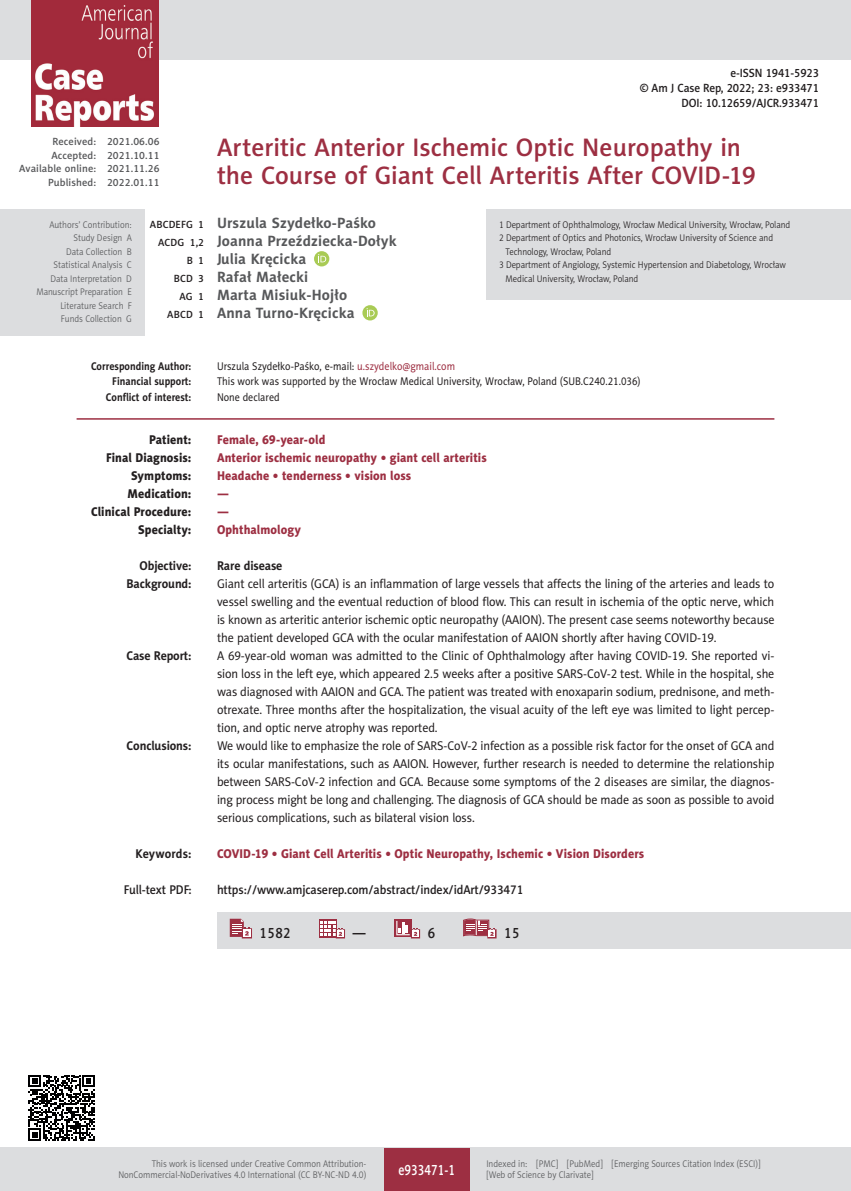
<style>
.page{position:relative;width:851px;height:1191px;background:#fff}
.page>*{position:absolute;margin:0;border:0;box-sizing:border-box;transform-origin:0 0}
.AJCR_Tytul{font:25.5px/28.5px "Naomi Sans EFN Medium";color:#9d2f42}
.AJCR_Autorzy{font:700 15px "Naomi Sans EFN";letter-spacing:.01em;color:#57585a}
.AJCR_e-PAGINA{font:15px "Naomi Sans EFN Medium";color:#fff;scale:.8 1}
.AJCR_dane{font:15px "Naomi Sans EFN Medium";letter-spacing:.03em;color:#231f20;scale:.9 1}
.AJCR_Summary_body{font:12.75px/18px "Naomi Sans EFN";letter-spacing:-.01em;color:#231f20;text-align:justify;scale:.95 1}
.AJCR_keywords{font:12.75px "Naomi Sans EFN Heavy";letter-spacing:.005em;color:#9d2f42;scale:.95 1}
.AJCR_keywords-2{font:12.75px "Naomi Sans EFN Heavy";letter-spacing:.005em;color:#231f20;scale:.95 1}
.AJCR_full_text_pdf{font:12.75px "Naomi Sans EFN Medium";letter-spacing:-.01em;color:#231f20;scale:.95 1}
.AJCR_Summary_body-2{font:700 12.75px "Naomi Sans EFN";letter-spacing:-.01em;color:#231f20;scale:.95 1}
.AJCR_keywords-3{font:700 12.75px "Naomi Sans EFN";letter-spacing:.005em;color:#231f20;scale:.95 1}
.AJCR_full_text_pdf-2{font:12px "Naomi Sans EFN Medium";letter-spacing:-.01em;color:#231f20;scale:.95 1}
.AJCR_Adres{font:11.25px "Naomi Sans EFN";color:#231f20;scale:.9 1}
.AJCR_Adres-2{font:700 11.25px "Naomi Sans EFN";color:#231f20;scale:.9 1}
.t1{font:10.5px "Naomi Sans EFN Medium";letter-spacing:.01em;color:#57585a}
.t2{font:9.75px/11.2px "Naomi Sans EFN Light";color:#57585a;scale:.9 1}
.AJCR_Afiliacja{font:9.75px/13.5px "Naomi Sans EFN Light";color:#231f20;scale:.9 1}
.s1{font-family:"Naomi Sans EFN Medium";font-weight:400;font-size:10.5px;color:#231f20}
.s2{color:#9d2f42}
</style>
<div class="page">
<div style="left:217px;top:912px;width:633px;height:36px;background:#dcdddf"></div>
<svg style="left:230px;top:918px;width:22px;height:20px"></svg>
<div style="left:319px;top:919px;width:17px;height:18px;background:#9d2f42"></div>
<svg style="left:320px;top:920px;width:25px;height:18px"></svg>
<div style="left:394px;top:919px;width:18px;height:18px;background:#9d2f42"></div>
<svg style="left:396px;top:921px;width:24px;height:17px"></svg>
<svg style="left:463px;top:918px;width:33px;height:20px"></svg>
<hr style="left:77px;top:418px;width:697px;height:2px;background:#9d2f42">
<svg style="left:314px;top:251px;width:15px;height:15px"></svg>
<svg style="left:318px;top:254px;width:8px;height:8px"></svg>
<svg style="left:362px;top:305px;width:15px;height:15px"></svg>
<svg style="left:366px;top:308px;width:8px;height:8px"></svg>
<div style="left:0;top:210px;width:145px;height:126px;background:#dcdddf"></div>
<div style="left:486px;top:210px;width:364px;height:90px;background:#dcdddf"></div>
<svg style="left:28px;top:1075px;width:67px;height:66px"></svg>
<div style="left:0;top:0;width:850px;height:60px;background:#dcdddf"></div>
<img style="left:32px;top:0;width:127px;height:127px">
<div style="left:0;top:1148px;width:850px;height:43px;background:#dcdddf"></div>
<div style="left:384px;top:1147px;width:85px;height:43px;background:#9d2f42"></div>
<p class="AJCR_full_text_pdf-2" style="left:730px;top:66px;width:95px">e-ISSN 1941-5923</p>
<p class="AJCR_full_text_pdf-2" style="left:639px;top:81px;width:190px">© Am J Case Rep, 2022; 23: e933471</p>
<p class="AJCR_full_text_pdf-2" style="left:681px;top:96px;width:146px">DOI: 10.12659/AJCR.933471</p>
<p class="AJCR_Tytul" style="left:217px;top:133px;width:540px">Arteritic Anterior Ischemic Optic Neuropathy in the Course of Giant Cell Arteritis After COVID-19</p>
<p class="AJCR_Autorzy" style="left:150px;top:214px;width:227px"><span class="s1">ABCDEFG 1</span> Urszula Szydełko-Paśko</p>
<p class="AJCR_Autorzy" style="left:158px;top:232px;width:240px"><span class="s1">ACDG 1,2</span> Joanna Przeździecka-Dołyk</p>
<p class="AJCR_Autorzy" style="left:187px;top:250px;width:121px"><span class="s1">B 1</span> Julia Kręcicka</p>
<p class="AJCR_Autorzy" style="left:174px;top:268px;width:136px"><span class="s1">BCD 3</span> Rafał Małecki</p>
<p class="AJCR_Autorzy" style="left:179px;top:286px;width:169px"><span class="s1">AG 1</span> Marta Misiuk-Hojło</p>
<p class="AJCR_Autorzy" style="left:167px;top:304px;width:189px"><span class="s1">ABCD 1</span> Anna Turno-Kręcicka</p>
<p class="t1" style="left:52px;top:136px;width:109px">Received: 2021.06.06</p>
<p class="t1" style="left:51px;top:149px;width:110px">Accepted: 2021.10.11</p>
<p class="t1" style="left:19px;top:163px;width:142px">Available online: 2021.11.26</p>
<p class="t1" style="left:48px;top:176px;width:113px">Published: 2022.01.11</p>
<p class="t2" style="left:49px;top:219px;width:93px">Authors’ Contribution:</p>
<p class="t2" style="left:74px;top:232px;width:66px">Study Design A</p>
<p class="t2" style="left:66px;top:246px;width:74px">Data Collection B</p>
<p class="t2" style="left:53px;top:259px;width:89px">Statistical Analysis C</p>
<p class="t2" style="left:51px;top:273px;width:92px">Data Interpretation D</p>
<p class="t2" style="left:36px;top:286px;width:107px">Manuscript Preparation E</p>
<p class="t2" style="left:60px;top:300px;width:81px">Literature Search F</p>
<p class="t2" style="left:61px;top:313px;width:80px">Funds Collection G</p>
<p class="AJCR_Afiliacja" style="left:499px;top:218px;width:325px">1 Department of Ophthalmology, Wrocław Medical University, Wrocław, Poland</p>
<p class="AJCR_Afiliacja" style="left:505px;top:231px;width:299px;text-indent:-6px">2 Department of Optics and Photonics, Wrocław University of Science and<br>Technology, Wrocław, Poland</p>
<p class="AJCR_Afiliacja" style="left:505px;top:258px;width:313px;text-indent:-6px">3 Department of Angiology, Systemic Hypertension and Diabetology, Wrocław<br>Medical University, Wrocław, Poland</p>
<p class="AJCR_Adres-2" style="left:91px;top:359px;width:113px">Corresponding Author:</p>
<p class="AJCR_Adres" style="left:217px;top:359px;width:266px">Urszula Szydełko-Paśko, e-mail: <span class="s2">u.szydelko@gmail.com</span></p>
<p class="AJCR_Adres-2" style="left:112px;top:375px;width:89px">Financial support:</p>
<p class="AJCR_Adres" style="left:217px;top:375px;width:472px">This work was supported by the Wrocław Medical University, Wrocław, Poland (SUB.C240.21.036)</p>
<p class="AJCR_Adres-2" style="left:106px;top:391px;width:97px">Conflict of interest:</p>
<p class="AJCR_Adres" style="left:217px;top:391px;width:71px">None declared</p>
<p class="AJCR_keywords-2" style="left:149px;top:432px;width:46px">Patient:</p>
<p class="AJCR_keywords" style="left:217px;top:432px;width:115px">Female, 69-year-old</p>
<p class="AJCR_keywords-2" style="left:106px;top:450px;width:91px">Final Diagnosis:</p>
<p class="AJCR_keywords" style="left:217px;top:450px;width:285px">Anterior ischemic neuropathy • giant cell arteritis</p>
<p class="AJCR_keywords-2" style="left:131px;top:468px;width:65px">Symptoms:</p>
<p class="AJCR_keywords" style="left:217px;top:468px;width:206px">Headache • tenderness • vision loss</p>
<p class="AJCR_keywords-2" style="left:128px;top:486px;width:69px">Medication:</p>
<p class="AJCR_keywords" style="left:217px;top:486px;width:14px">—</p>
<p class="AJCR_keywords-2" style="left:91px;top:504px;width:107px">Clinical Procedure:</p>
<p class="AJCR_keywords" style="left:217px;top:504px;width:14px">—</p>
<p class="AJCR_keywords-2" style="left:138px;top:522px;width:58px">Specialty:</p>
<p class="AJCR_keywords" style="left:217px;top:522px;width:90px">Ophthalmology</p>
<p class="AJCR_Summary_body-2" style="left:139px;top:558px;width:56px">Objective:</p>
<p class="AJCR_Summary_body-2" style="left:217px;top:558px;width:70px">Rare disease</p>
<p class="AJCR_Summary_body-2" style="left:126px;top:576px;width:70px">Background:</p>
<p class="AJCR_Summary_body" style="left:217px;top:575px;width:588px">Giant cell arteritis (GCA) is an inflammation of large vessels that affects the lining of the arteries and leads to vessel swelling and the eventual reduction of blood flow. This can result in ischemia of the optic nerve, which is known as arteritic anterior ischemic optic neuropathy (AAION). The present case seems noteworthy because the patient developed GCA with the ocular manifestation of AAION shortly after having COVID-19.</p>
<p class="AJCR_Summary_body-2" style="left:126px;top:648px;width:70px">Case Report:</p>
<p class="AJCR_Summary_body" style="left:217px;top:647px;width:588px">A 69-year-old woman was admitted to the Clinic of Ophthalmology after having COVID-19. She reported vi&shy;sion loss in the left eye, which appeared 2.5 weeks after a positive SARS-CoV-2 test. While in the hospital, she was diagnosed with AAION and GCA. The patient was treated with enoxaparin sodium, prednisone, and meth&shy;otrexate. Three months after the hospitalization, the visual acuity of the left eye was limited to light percep&shy;tion, and optic nerve atrophy was reported.</p>
<p class="AJCR_Summary_body-2" style="left:127px;top:738px;width:70px">Conclusions:</p>
<p class="AJCR_Summary_body" style="left:217px;top:737px;width:588px">We would like to emphasize the role of SARS-CoV-2 infection as a possible risk factor for the onset of GCA and its ocular manifestations, such as AAION. However, further research is needed to determine the relationship between SARS-CoV-2 infection and GCA. Because some symptoms of the 2 diseases are similar, the diagnos&shy;ing process might be long and challenging. The diagnosis of GCA should be made as soon as possible to avoid serious complications, such as bilateral vision loss.</p>
<p class="AJCR_keywords-3" style="left:135px;top:846px;width:60px">Keywords:</p>
<p class="AJCR_keywords" style="left:217px;top:846px;width:451px">COVID-19 • Giant Cell Arteritis • Optic Neuropathy, Ischemic • Vision Disorders</p>
<p class="AJCR_full_text_pdf" style="left:124px;top:882px;width:73px">Full-text PDF:</p>
<p class="AJCR_full_text_pdf" style="left:217px;top:882px;width:324px">https://www.amjcaserep.com/abstract/index/idArt/933471</p>
<p class="AJCR_dane" style="left:259px;top:924px;width:36px">1582</p>
<p class="AJCR_dane" style="left:352px;top:924px;width:16px">—</p>
<p class="AJCR_dane" style="left:427px;top:924px;width:10px">6</p>
<p class="AJCR_dane" style="left:504px;top:924px;width:19px">15</p>
<p class="t2" style="left:118px;top:1158px;width:277px;text-align:right">This work is licensed under Creative Common Attribution-<br>NonCommercial-NoDerivatives 4.0 International (CC BY-NC-ND 4.0)</p>
<p class="AJCR_e-PAGINA" style="left:398px;top:1160px;width:72px">e933471-1</p>
<p class="t2" style="left:486px;top:1158px;width:306px">Indexed in: [PMC] [PubMed] [Emerging Sources Citation Index (ESCI)] [Web of Science by Clarivate]</p>
</div>
